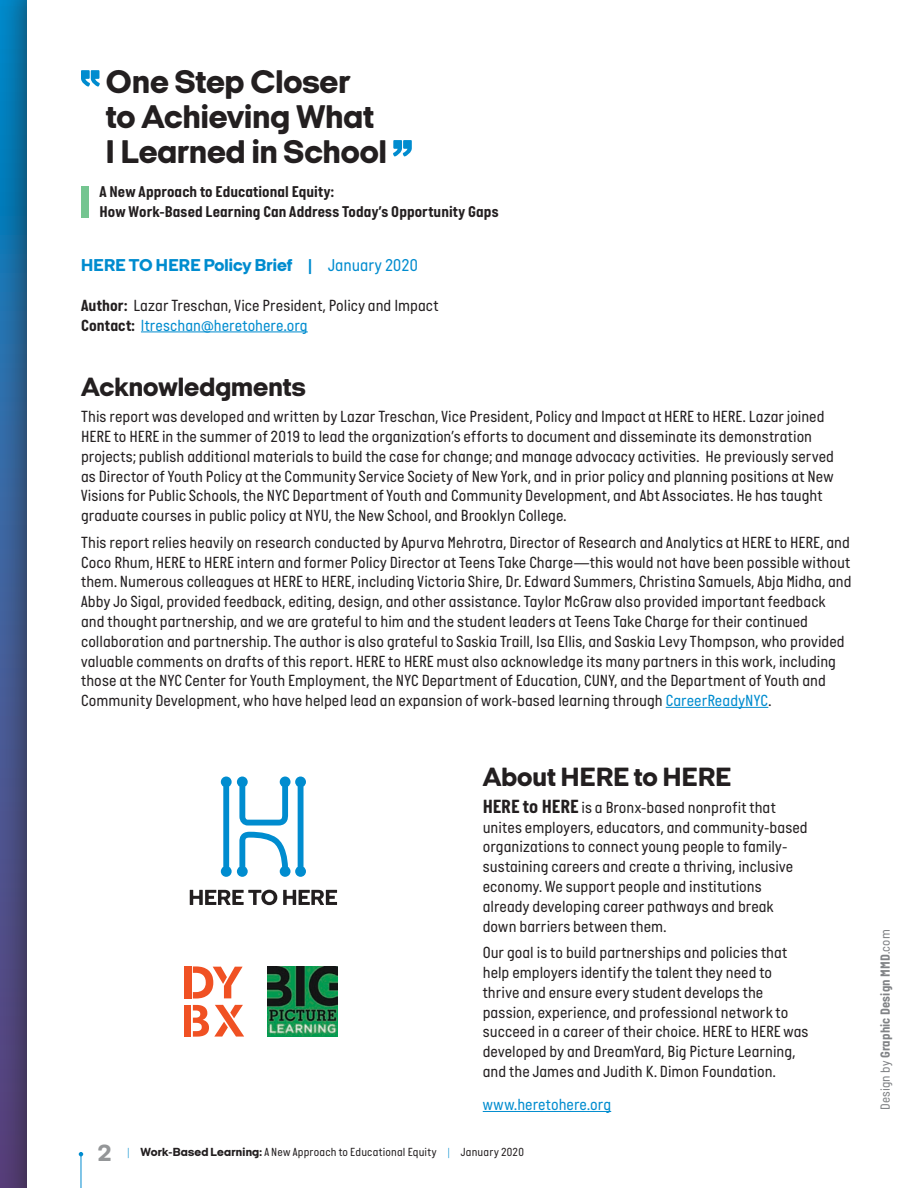
<style>
.page{position:relative;width:918px;height:1188px;background:#fff}
.page>*{position:absolute;margin:0;border:0;box-sizing:border-box;transform-origin:0 0}
.Title_Black_26pt{font:800 33.6px/34.8px "Italian Plate No 1 Expanded";color:#231f20}
.t1{font:800 27px "Italian Plate No 1 Expanded";color:#231f20}
.t2{font:800 27px "Italian Plate No 1 Expanded";letter-spacing:.02em;color:#231f20}
.t3{font:800 17.55px "Italian Plate No 1 Expanded";letter-spacing:.005em;color:#008ccf}
.Text{font:16.5px/19.8px "Italian Plate No 1";letter-spacing:.005em;color:#231f20}
.Title_Black_26pt-2{font:16.5px "Italian Plate No 1";letter-spacing:.005em;color:#008ccf}
.Subtitle_Black_17pt{font:16.5px "Italian Plate No 1";letter-spacing:.005em;color:#008ccf}
.Title_Black_26pt-3{font:700 15.9px/20.2px "Italian Plate No 1";letter-spacing:.005em;color:#231f20}
.t4{font:700 13.5px "Italian Plate No 1";letter-spacing:.01em;color:#808285}
.t5{font:12px "Italian Plate No 1";letter-spacing:.015em;color:#231f20}
.s1{font-family:"Italian Plate No 1";font-weight:400}
.s2{font-weight:700}
.s3{font-weight:700;color:#231f20}
.s4{color:#008ccf}
.s5{font-weight:700;font-size:19.5px}
.s6{font-family:"Italian Plate No 1 Expanded";font-weight:800;font-size:24px;color:#949698}
.s7{font-family:"Italian Plate No 1 Expanded";font-weight:200;color:#008ccf}
.s8{font-family:"Italian Plate No 1 Expanded";font-weight:800}
.s9{font-weight:400}
</style>
<div class="page">
<div style="left:0;top:0;width:40px;height:1188px;background:#231f20;opacity:.75"></div>
<div style="left:27px;top:0;width:891px;height:1188px;background:#fff"></div>
<hr style="left:666px;top:707px;width:102px;height:1px;background:#008ccf">
<svg style="left:221px;top:777px;width:85px;height:100px"></svg>
<svg style="left:190px;top:890px;width:87px;height:15px"></svg>
<svg style="left:283px;top:890px;width:54px;height:15px"></svg>
<hr style="left:141px;top:332px;width:167px;height:1px;background:#008ccf">
<div style="left:184px;top:967px;width:7px;height:32px;background:#f05123"></div>
<svg style="left:193px;top:966px;width:50px;height:33px"></svg>
<div style="left:184px;top:1005px;width:7px;height:32px;background:#f05123"></div>
<svg style="left:193px;top:1005px;width:51px;height:32px"></svg>
<img style="left:267px;top:966px;width:70px;height:71px">
<hr style="left:483px;top:1111px;width:128px;height:1px;background:#008ccf">
<svg style="left:81px;top:70px;width:19px;height:17px"></svg>
<svg style="left:393px;top:140px;width:19px;height:17px"></svg>
<div style="left:81px;top:186px;width:7px;height:32px;background:#74c590"></div>
<svg style="left:79px;top:1152px;width:4px;height:4px"></svg>
<p class="Title_Black_26pt" style="left:106px;top:64px;width:283px">One Step Closer to Achieving What<br>I Learned in School</p>
<p class="Title_Black_26pt-3" style="left:100px;top:181px;width:401px">A New Approach to Educational Equity:<br>How Work-Based Learning Can Address Today’s Opportunity Gaps</p>
<p class="t3" style="left:81px;top:256px;width:338px">HERE TO HERE Policy Brief | <span class="s1">January 2020</span></p>
<p class="Text" style="left:81px;top:295px;width:359px"><span class="s2">Author:</span> Lazar Treschan, Vice President, Policy and Impact</p>
<p class="Title_Black_26pt-2" style="left:81px;top:316px;width:228px"><span class="s3">Contact:</span> ltreschan@heretohere.org</p>
<h2 class="t1" style="left:81px;top:372px;width:226px">Acknowledgments</h2>
<p class="Text" style="left:81px;top:407px;width:755px">This report was developed and written by Lazar Treschan, Vice President, Policy and Impact at HERE to HERE. Lazar joined HERE to HERE in the summer of 2019 to lead the organization’s efforts to document and disseminate its demonstration projects; publish additional materials to build the case for change; and manage advocacy activities. He previously served as Director of Youth Policy at the Community Service Society of New York, and in prior policy and planning positions at New Visions for Public Schools, the NYC Department of Youth and Community Development, and Abt Associates. He has taught graduate courses in public policy at NYU, the New School, and Brooklyn College.</p>
<p class="Text" style="left:81px;top:532px;width:772px">This report relies heavily on research conducted by Apurva Mehrotra, Director of Research and Analytics at HERE to HERE, and Coco Rhum, HERE to HERE intern and former Policy Director at Teens Take Charge—this would not have been possible without them. Numerous colleagues at HERE to HERE, including Victoria Shire, Dr. Edward Summers, Christina Samuels, Abja Midha, and Abby Jo Sigal, provided feedback, editing, design, and other assistance. Taylor McGraw also provided important feedback and thought partnership, and we are grateful to him and the student leaders at Teens Take Charge for their continued collaboration and partnership. The author is also grateful to Saskia Traill, Isa Ellis, and Saskia Levy Thompson, who provided valuable comments on drafts of this report. HERE to HERE must also acknowledge its many partners in this work, including those at the NYC Center for Youth Employment, the NYC Department of Education, CUNY, and the Department of Youth and Community Development, who have helped lead an expansion of work-based learning through <span class="s4">CareerReadyNYC</span>.</p>
<h2 class="t2" style="left:483px;top:762px;width:250px">About HERE to HERE</h2>
<p class="Text" style="left:483px;top:797px;width:327px"><span class="s5">HERE to HERE</span> is a Bronx-based nonprofit that unites employers, educators, and community-based organizations to connect young people to family&shy;sustaining careers and create a thriving, inclusive economy. We support people and institutions already developing career pathways and break down barriers between them.</p>
<p class="Text" style="left:483px;top:943px;width:327px">Our goal is to build partnerships and policies that help employers identify the talent they need to thrive and ensure every student develops the passion, experience, and professional network to succeed in a career of their choice. HERE to HERE was developed by and DreamYard, Big Picture Learning, and the James and Judith K. Dimon Foundation.</p>
<p class="Subtitle_Black_17pt" style="left:483px;top:1096px;width:130px">www.heretohere.org</p>
<p class="t5" style="left:98px;top:1146px;width:428px"><span class="s6">2</span> <span class="s7">|</span> <span class="s8">Work-Based Learning:</span> A New Approach to Educational Equity <span class="s7">|</span> January 2020</p>
<p class="t4" style="left:878px;top:1110px;width:183px;rotate:-90deg"><span class="s9">Design by</span> Graphic Design MMD<span class="s9">.com</span></p>
</div>
